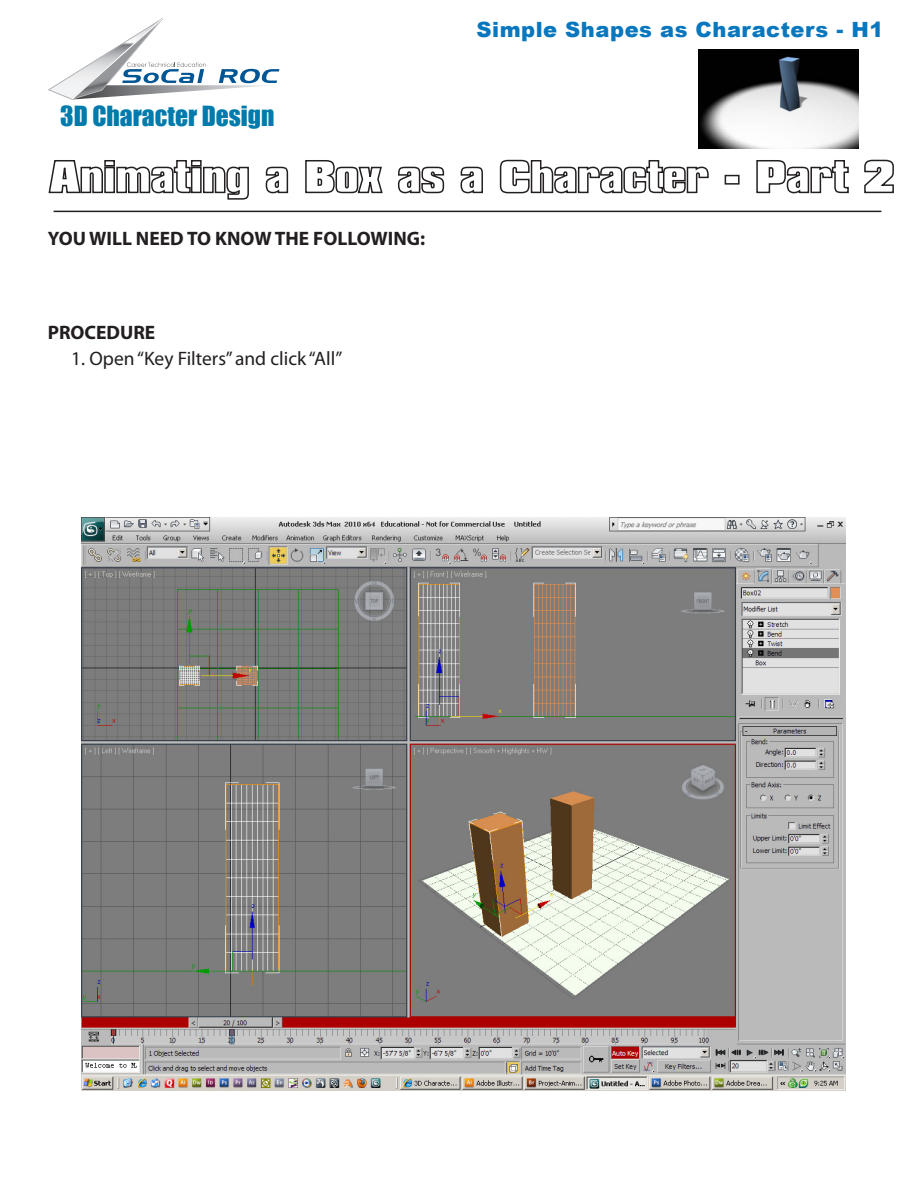
<style>
.page{position:relative;width:918px;height:1188px;background:#fff}
.page>*{position:absolute;margin:0;border:0;box-sizing:border-box;transform-origin:0 0}
.t1{font:25.5px "Impact";color:#007bac}
.t2{font:900 21px "Arial";letter-spacing:.025em;color:#0977be}
.t3{font:700 19.5px "Myriad Pro";color:#231f20}
.t4{font:19.5px "Myriad Pro";color:#231f20}
</style>
<div class="page">
<svg style="left:48px;top:18px;width:231px;height:82px"></svg>
<svg style="left:48px;top:160px;width:201px;height:40px"></svg>
<svg style="left:265px;top:166px;width:24px;height:28px"></svg>
<svg style="left:305px;top:160px;width:78px;height:34px"></svg>
<svg style="left:397px;top:166px;width:48px;height:28px"></svg>
<svg style="left:460px;top:166px;width:23px;height:28px"></svg>
<svg style="left:499px;top:159px;width:210px;height:35px"></svg>
<div style="left:725px;top:175px;width:15px;height:10px;border:2px solid #231f20"></div>
<svg style="left:756px;top:160px;width:93px;height:34px"></svg>
<svg style="left:864px;top:159px;width:30px;height:35px"></svg>
<hr style="left:54px;top:211px;width:827px;height:1px;background:#231f20">
<img style="left:698px;top:49px;width:161px;height:100px">
<img style="left:82px;top:518px;width:764px;height:573px">
<h1 class="t1" style="left:60px;top:96px;width:216px">3D Character Design</h1>
<p class="t3" style="left:48px;top:226px;width:379px">YOU WILL NEED TO KNOW THE FOLLOWING:</p>
<p class="t3" style="left:48px;top:320px;width:109px">PROCEDURE</p>
<p class="t4" style="left:71px;top:347px;width:273px">1. Open “Key Filters” and click “All”</p>
<p class="t2" style="left:476px;top:14px;width:409px">Simple Shapes as Characters - H1</p>
</div>
